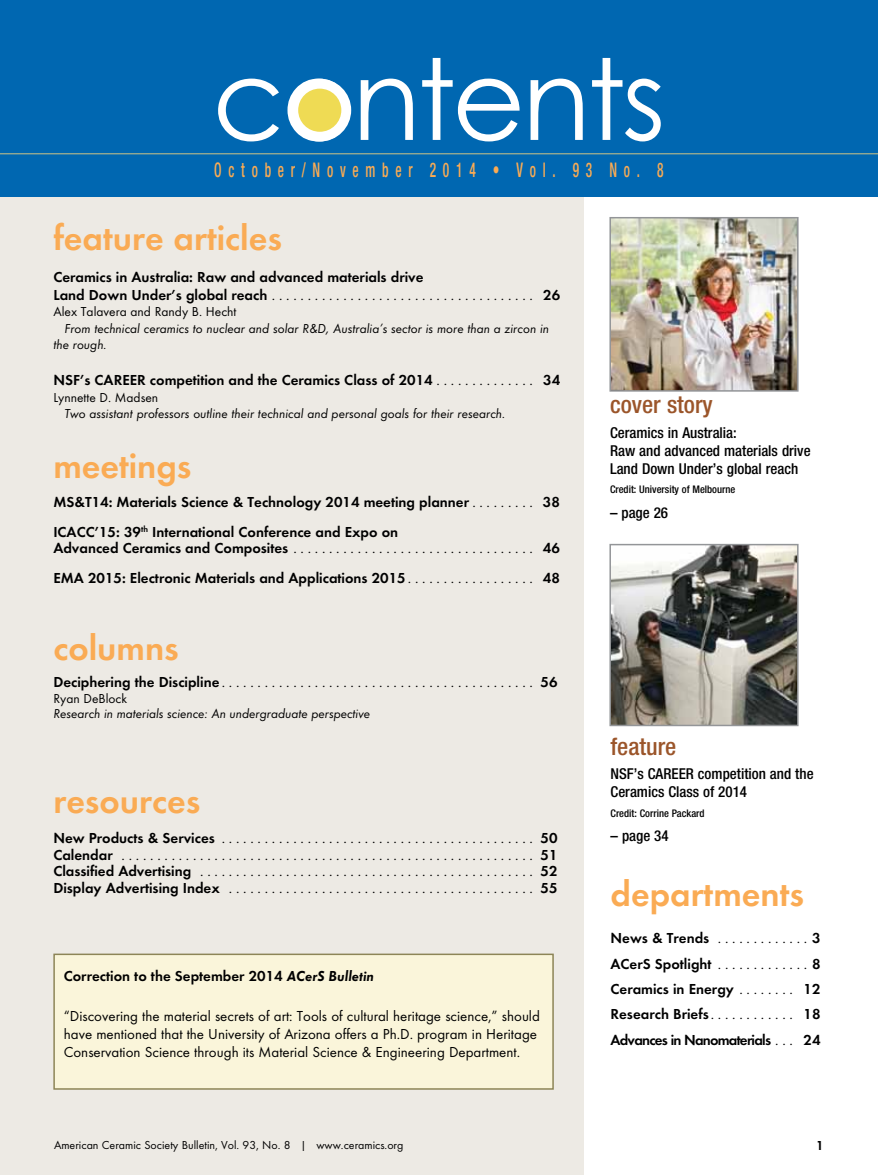
<style>
.page{position:relative;width:878px;height:1175px;background:#fff}
.page>*{position:absolute;margin:0;border:0;box-sizing:border-box;transform-origin:0 0}
.t1{font:112.5px "Century Gothic";letter-spacing:-.03em;color:#fff}
.t2{font:600 36px "Futura T";color:#faab54}
.t3{font:500 condensed 24px "Helvetica Neue";color:#9b552a}
.t4{font:500 condensed 20.25px "Helvetica Neue";letter-spacing:.5em;color:#faab54;scale:.67 1}
.t5{font:600 15px/25.3px "Futura T";color:#000}
.t6{font:15px/16.8px "Futura T";color:#000;text-align:justify}
.t7{font:500 condensed 15px/18px "Helvetica Neue";color:#000}
.t8{font:italic 13.5px/16.5px "Futura T";color:#000}
.t9{font:13.5px "Futura T";color:#000}
.t10{font:600 13.5px "Futura T";color:#000}
.t11{font:12px "Futura T";color:#000}
.t12{font:500 condensed 10.5px "Helvetica Neue";color:#000}
.s1{font-weight:400}
.s2{font-weight:600}
.s3{font-style:italic}
</style>
<div class="page">
<div style="left:0;top:191px;width:583px;height:983px;background:#edeae4"></div>
<div style="left:0;top:0;width:878px;height:197px;background:#0067b1"></div>
<hr style="left:0;top:153px;width:878px;height:1px;background:#d0c484">
<div style="left:288px;top:79px;width:63px;height:62px;background:#fff;border-radius:50%"></div>
<div style="left:298px;top:89px;width:43px;height:43px;background:#efdb54;border-radius:50%"></div>
<img style="left:612px;top:220px;width:183px;height:168px">
<div style="left:609px;top:217px;width:189px;height:174px;border:2px solid #939598"></div>
<img style="left:612px;top:547px;width:183px;height:176px">
<div style="left:609px;top:544px;width:189px;height:182px;border:2px solid #939598"></div>
<div style="left:54px;top:954px;width:499px;height:135px;background:#faf5da"></div>
<div style="left:53px;top:953px;width:501px;height:136px;border:2px solid #8d8557"></div>
<h1 class="t1" style="left:212px;top:31px;width:455px">contents</h1>
<h3 class="t4" style="left:214px;top:158px;width:672px">October/November 2014 • Vol. 93 No. 8</h3>
<h2 class="t2" style="left:53px;top:217px;width:230px">feature articles</h2>
<p class="t5" style="left:53px;top:268px;width:508px;line-height:18px">Ceramics in Australia: Raw and advanced materials drive<br>Land Down Under’s global reach <span class="s1">.....................................</span> 26</p>
<p class="t9" style="left:53px;top:304px;width:184px">Alex Talavera and Randy B. Hecht</p>
<p class="t8" style="left:53px;top:320px;width:497px;text-indent:11px">From technical ceramics to nuclear and solar R&amp;D, Australia’s sector is more than a zircon in the rough.</p>
<p class="t5" style="left:53px;top:367px;width:508px">NSF’s CAREER competition and the Ceramics Class of 2014 <span class="s1">. . . . . . . . . . . . . .</span> 34</p>
<p class="t9" style="left:53px;top:389px;width:106px">Lynnette D. Madsen</p>
<p class="t8" style="left:64px;top:405px;width:442px">Two assistant professors outline their technical and personal goals for their research.</p>
<h2 class="t2" style="left:53px;top:445px;width:140px">meetings</h2>
<p class="t5" style="left:53px;top:486px;width:508px;line-height:30.5px">MS&amp;T14: Materials Science &amp; Technology 2014 meeting planner <span class="s1">. . . . . . . . .</span> 38<br>ICACC’15: 39<sup>th</sup> International Conference and Expo on</p>
<p class="t5" style="left:53px;top:532px;width:508px;line-height:30.5px">Advanced Ceramics and Composites <span class="s1">..................................</span> 46<br>EMA 2015: Electronic Materials and Applications 2015<span class="s1">. . . . . . . . . . . . . . . . . .</span> 48</p>
<h2 class="t2" style="left:53px;top:627px;width:127px">columns</h2>
<p class="t6" style="left:53px;top:673px;width:506px"><span class="s2">Deciphering the Discipline</span>............................................ <span class="s2">56</span></p>
<p class="t9" style="left:53px;top:690px;width:75px">Ryan DeBlock</p>
<p class="t8" style="left:53px;top:705px;width:318px">Research in materials science: An undergraduate perspective</p>
<h2 class="t2" style="left:53px;top:779px;width:148px">resources</h2>
<p class="t6" style="left:53px;top:829px;width:506px"><span class="s2">New Products &amp; Services</span> ............................................ <span class="s2">50<br>Calendar</span> .......................................................... <span class="s2">51<br>Classified Advertising</span> ............................................... <span class="s2">52<br>Display Advertising Index</span> ........................................... <span class="s2">55</span></p>
<p class="t5" style="left:64px;top:962px;width:312px">Correction to the September 2014 <span class="s3">ACerS Bulletin</span></p>
<p class="t6" style="left:64px;top:1006px;width:477px;line-height:18px;text-align:left">“Discovering the material secrets of art: Tools of cultural heritage science,” should have mentioned that the University of Arizona offers a Ph.D. program in Heritage<br>Conservation Science through its Material Science &amp; Engineering Department.</p>
<h3 class="t3" style="left:610px;top:390px;width:104px">cover story</h3>
<p class="t7" style="left:610px;top:423px;width:202px">Ceramics in Australia:<br>Raw and advanced materials drive<br>Land Down Under’s global reach</p>
<p class="t12" style="left:610px;top:483px;width:127px">Credit: University of Melbourne</p>
<p class="t7" style="left:610px;top:503px;width:60px">– page 26</p>
<h3 class="t3" style="left:610px;top:731px;width:67px">feature</h3>
<p class="t7" style="left:610px;top:764px;width:205px">NSF’s CAREER competition and the<br>Ceramics Class of 2014</p>
<p class="t12" style="left:610px;top:806px;width:96px">Credit: Corrine Packard</p>
<p class="t7" style="left:610px;top:827px;width:60px">– page 34</p>
<h2 class="t2" style="left:610px;top:872px;width:195px">departments</h2>
<p class="t5" style="left:610px;top:925px;width:211px;text-align:justify">News &amp; Trends <span class="s1">.............</span>3<br>ACerS Spotlight <span class="s1">.............</span>8<br>Ceramics in Energy <span class="s1">. . . . . . . .</span> 12<br>Research Briefs <span class="s1">. . . . . . . . . . . .</span> 18<br>Advances in Nanomaterials <span class="s1">. . .</span> 24</p>
<p class="t11" style="left:54px;top:1137px;width:351px">American Ceramic Society Bulletin, Vol. 93, No. 8 | www.ceramics.org</p>
<p class="t10" style="left:816px;top:1137px;width:9px">1</p>
</div>
